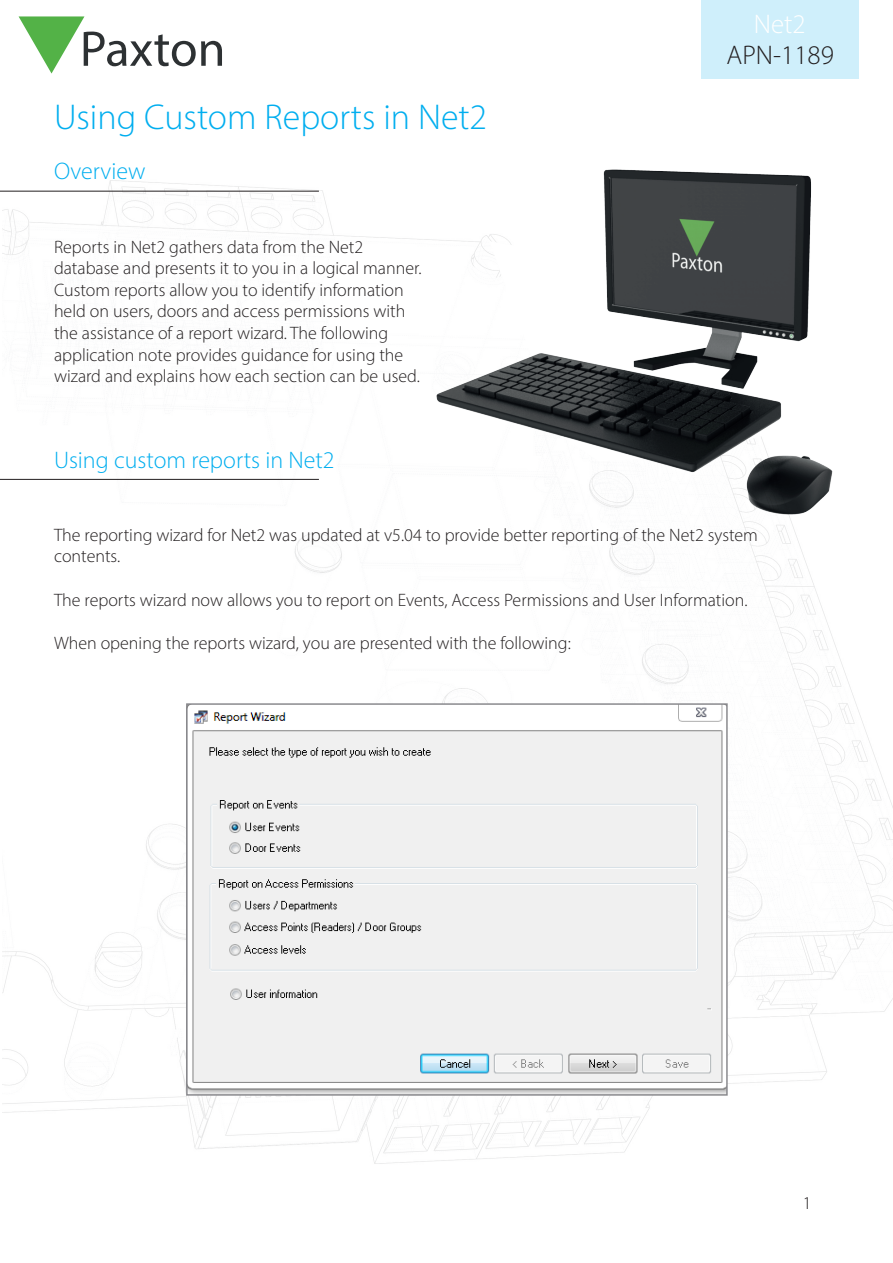
<style>
.page{position:relative;width:893px;height:1263px;background:#fff}
.page>*{position:absolute;margin:0;border:0;box-sizing:border-box;transform-origin:0 0}
.AN_Title{font:300 36px "Myriad Pro";color:#00aeef}
.AN_Title-2{font:300 27px "Myriad Pro";color:#231f20}
.AN_Title-3{font:300 27px "Myriad Pro";color:#fff}
.Section_title{font:300 24px "Myriad Pro";color:#00aeef}
.Text{font:300 18px/21.6px "Myriad Pro";color:#231f20}
</style>
<div class="page">
<svg style="left:19px;top:16px;width:118px;height:58px"></svg>
<img style="left:2px;top:180px;width:891px;height:984px">
<img style="left:137px;top:0;width:756px;height:613px">
<hr style="left:0;top:191px;width:319px;height:1px;background:#231f20">
<hr style="left:0;top:479px;width:319px;height:1px;background:#231f20">
<div style="left:702px;top:0;width:157px;height:79px;background:#cfeffb"></div>
<img style="left:189px;top:706px;width:536px;height:387px">
<div style="left:186px;top:703px;width:542px;height:393px;border:2px solid #8a8a8e"></div>
<p class="AN_Title-3" style="left:754px;top:8px;width:53px">Net2</p>
<p class="AN_Title" style="left:54px;top:96px;width:435px">Using Custom Reports in Net2</p>
<p class="Section_title" style="left:54px;top:157px;width:93px">Overview</p>
<p class="Text" style="left:54px;top:236px;width:369px">Reports in Net2 gathers data from the Net2 database and presents it to you in a logical manner.<br>Custom reports allow you to identify information held on users, doors and access permissions with the assistance of a report wizard. The following application note provides guidance for using the wizard and explains how each section can be used.</p>
<p class="Section_title" style="left:54px;top:445px;width:282px">Using custom reports in Net2</p>
<p class="AN_Title-2" style="left:727px;top:39px;width:109px">APN-1189</p>
<p class="Text" style="left:54px;top:524px;width:705px">The reporting wizard for Net2 was updated at v5.04 to provide better reporting of the Net2 system contents.</p>
<p class="Text" style="left:54px;top:589px;width:695px">The reports wizard now allows you to report on Events, Access Permissions and User Information.</p>
<p class="Text" style="left:54px;top:632px;width:518px">When opening the reports wizard, you are presented with the following:</p>
<p class="Text" style="left:803px;top:1192px;width:10px">1</p>
</div>
